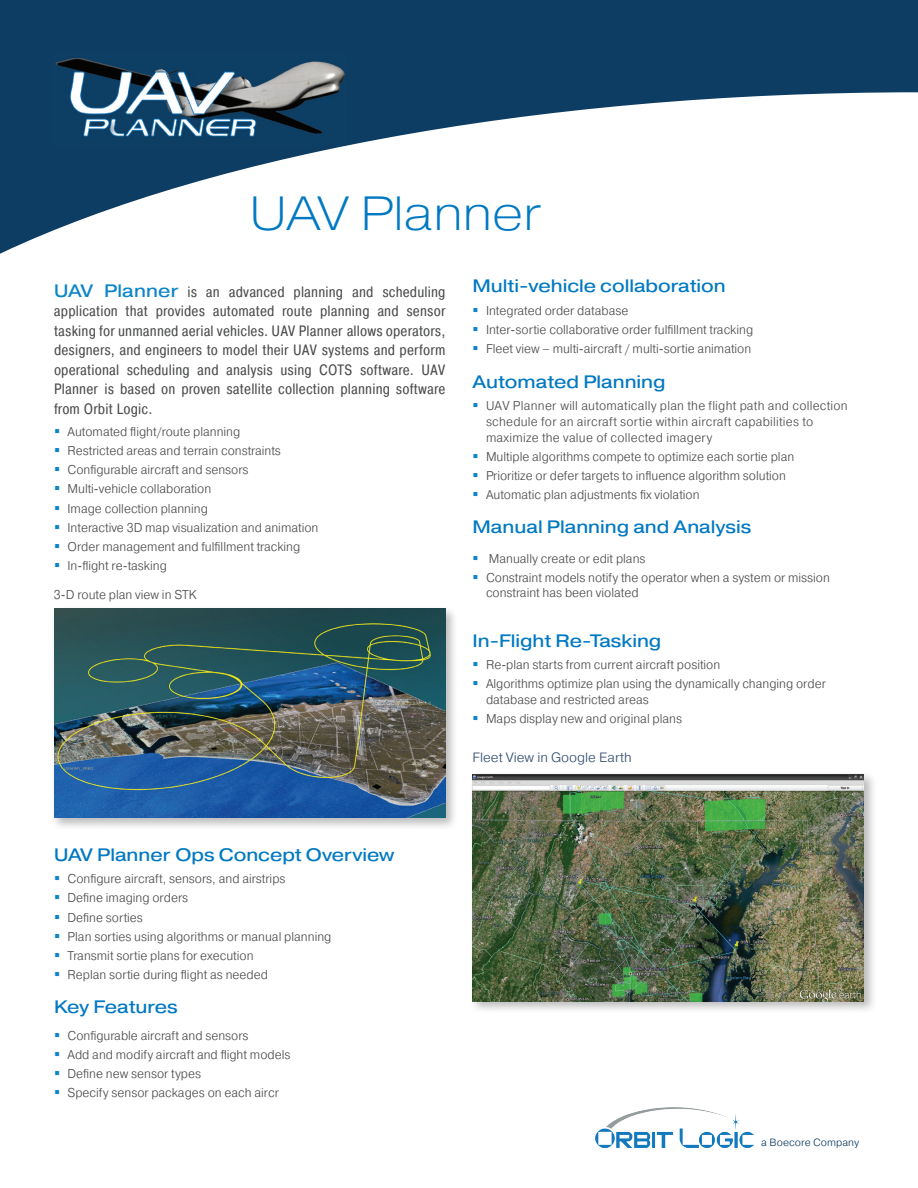
<style>
.page{position:relative;width:918px;height:1188px;background:#fff}
.page>*{position:absolute;margin:0;border:0;box-sizing:border-box;transform-origin:0 0}
.t1{font:200 48px "Pragmatica Ext";color:#0079c2}
.Sub_Header{font:18px "Pragmatica Ext";color:#0079c2}
.Bullets{font:18px "Pragmatica Ext";color:#0079c2}
.Body_Text{font:15px/19.5px "Pragmatica Cond";letter-spacing:.01em;color:#4b4c4d;text-align:justify}
.t2{font:300 13.5px "Pragmatica";color:#354f72}
.Bullets-2{font:300 12.75px/15.8px "Pragmatica";color:#4b4c4d;scale:.95 1}
.Bullets-3{font:300 12.75px/15.8px "Pragmatica";letter-spacing:.02em;color:#4b4c4d;scale:.95 1}
.t3{font:300 10.5px "Pragmatica";color:#0d3d63}
.s1{font-family:"Pragmatica Ext";font-size:18px;color:#0c85c8}
.s2{color:#0c85c8}
</style>
<div class="page">
<svg style="left:0;top:0;width:918px;height:254px;fill:#0d3e63"></svg>
<img style="left:596px;top:1107px;width:157px;height:41px">
<div style="left:51px;top:605px;width:407px;height:226px;background:#231f20;opacity:.3"></div>
<img style="left:54px;top:609px;width:392px;height:209px">
<div style="left:469px;top:771px;width:408px;height:244px;background:#231f20;opacity:.3"></div>
<img style="left:472px;top:774px;width:392px;height:227px">
<img style="left:54px;top:54px;width:291px;height:91px">
<p class="t1" style="left:250px;top:184px;width:292px">UAV Planner</p>
<p class="Body_Text" style="left:54px;top:282px;width:393px"><span class="s1">UAV Planner</span> is an advanced planning and scheduling application that provides automated route planning and sensor tasking for unmanned aerial vehicles. UAV Planner allows operators, designers, and engineers to model their UAV systems and perform operational scheduling and analysis using COTS software. UAV Planner is based on proven satellite collection planning software from Orbit Logic.</p>
<p class="Bullets-2" style="left:54px;top:424px;width:198px"><span class="s2">▪</span> Automated flight/route planning</p>
<p class="Bullets-2" style="left:54px;top:443px;width:240px"><span class="s2">▪</span> Restricted areas and terrain constraints</p>
<p class="Bullets-2" style="left:54px;top:462px;width:206px"><span class="s2">▪</span> Configurable aircraft and sensors</p>
<p class="Bullets-2" style="left:54px;top:481px;width:167px"><span class="s2">▪</span> Multi-vehicle collaboration</p>
<p class="Bullets-2" style="left:54px;top:500px;width:163px"><span class="s2">▪</span> Image collection planning</p>
<p class="Bullets-2" style="left:54px;top:519px;width:280px"><span class="s2">▪</span> Interactive 3D map visualization and animation</p>
<p class="Bullets-2" style="left:54px;top:538px;width:261px"><span class="s2">▪</span> Order management and fulfillment tracking</p>
<p class="Bullets-2" style="left:54px;top:557px;width:120px"><span class="s2">▪</span> In-flight re-tasking</p>
<p class="Bullets-2" style="left:54px;top:587px;width:152px">3-D route plan view in STK</p>
<p class="Sub_Header" style="left:472px;top:275px;width:255px">Multi-vehicle collaboration</p>
<p class="Bullets-2" style="left:472px;top:302px;width:166px"><span class="s2">▪</span> Integrated order database</p>
<p class="Bullets-2" style="left:472px;top:321px;width:297px"><span class="s2">▪</span> Inter-sortie collaborative order fulfillment tracking</p>
<p class="Bullets-2" style="left:472px;top:340px;width:295px"><span class="s2">▪</span> Fleet view – multi-aircraft / multi-sortie animation</p>
<p class="Sub_Header" style="left:472px;top:370px;width:195px">Automated Planning</p>
<p class="Bullets-3" style="left:486px;top:397px;width:382px;text-indent:-14px"><span class="s2">▪</span> UAV Planner will automatically plan the flight path and collection schedule for an aircraft sortie within aircraft capabilities to maximize the value of collected imagery</p>
<p class="Bullets-2" style="left:472px;top:448px;width:340px"><span class="s2">▪</span> Multiple algorithms compete to optimize each sortie plan</p>
<p class="Bullets-2" style="left:472px;top:467px;width:331px"><span class="s2">▪</span> Prioritize or defer targets to influence algorithm solution</p>
<p class="Bullets-2" style="left:472px;top:486px;width:241px"><span class="s2">▪</span> Automatic plan adjustments fix violation</p>
<p class="Bullets" style="left:472px;top:516px;width:280px">Manual Planning and Analysis</p>
<p class="Bullets-2" style="left:472px;top:550px;width:184px"><span class="s2">▪</span> Manually create or edit plans</p>
<p class="Bullets-2" style="left:486px;top:569px;width:364px;text-indent:-14px"><span class="s2">▪</span> Constraint models notify the operator when a system or mission constraint has been violated</p>
<p class="Sub_Header" style="left:472px;top:629px;width:190px">In-Flight Re-Tasking</p>
<p class="Bullets-2" style="left:472px;top:656px;width:262px"><span class="s2">▪</span> Re-plan starts from current aircraft position</p>
<p class="Bullets-2" style="left:486px;top:676px;width:359px;text-indent:-14px"><span class="s2">▪</span> Algorithms optimize plan using the dynamically changing order database and restricted areas</p>
<p class="Bullets-2" style="left:472px;top:710px;width:222px"><span class="s2">▪</span> Maps display new and original plans</p>
<p class="t2" style="left:472px;top:749px;width:161px">Fleet View in Google Earth</p>
<p class="Sub_Header" style="left:54px;top:843px;width:342px">UAV Planner Ops Concept Overview</p>
<p class="Bullets-2" style="left:54px;top:871px;width:245px"><span class="s2">▪</span> Configure aircraft, sensors, and airstrips</p>
<p class="Bullets-2" style="left:54px;top:890px;width:143px"><span class="s2">▪</span> Define imaging orders</p>
<p class="Bullets-2" style="left:54px;top:909px;width:95px"><span class="s2">▪</span> Define sorties</p>
<p class="Bullets-2" style="left:54px;top:928px;width:294px"><span class="s2">▪</span> Plan sorties using algorithms or manual planning</p>
<p class="Bullets-2" style="left:54px;top:947px;width:212px"><span class="s2">▪</span> Transmit sortie plans for execution</p>
<p class="Bullets-2" style="left:54px;top:966px;width:227px"><span class="s2">▪</span> Replan sortie during flight as needed</p>
<p class="Sub_Header" style="left:54px;top:996px;width:125px">Key Features</p>
<p class="Bullets-2" style="left:54px;top:1027px;width:206px"><span class="s2">▪</span> Configurable aircraft and sensors</p>
<p class="Bullets-2" style="left:54px;top:1046px;width:250px"><span class="s2">▪</span> Add and modify aircraft and flight models</p>
<p class="Bullets-2" style="left:54px;top:1065px;width:156px"><span class="s2">▪</span> Define new sensor types</p>
<p class="Bullets-2" style="left:54px;top:1084px;width:238px"><span class="s2">▪</span> Specify sensor packages on each aircr</p>
<p class="t3" style="left:761px;top:1136px;width:99px">a Boecore Company</p>
</div>
